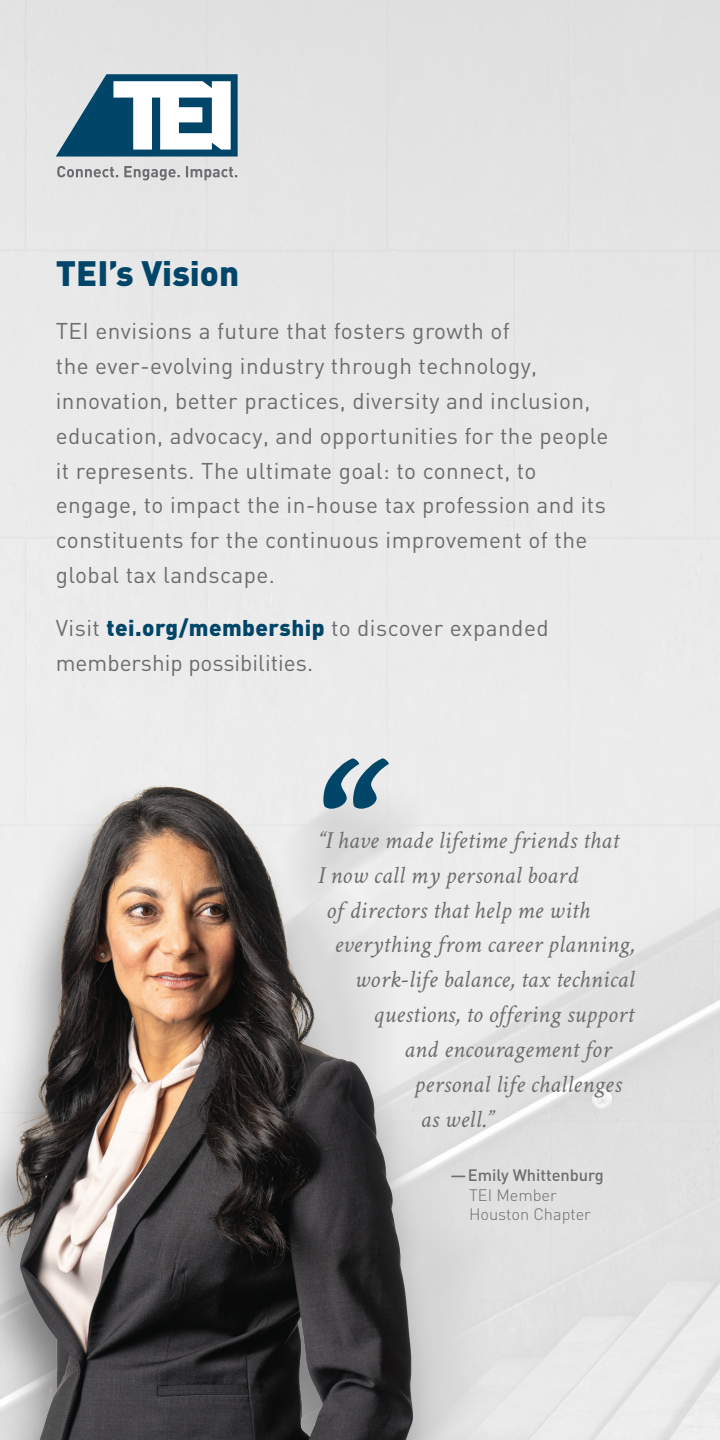
<style>
.page{position:relative;width:720px;height:1440px;background:#e8e8e8}
.page>*{position:absolute;margin:0;border:0;box-sizing:border-box;transform-origin:0 0}
.t1{font:900 34.8px "DIN";color:#014569}
.t2{font:italic 24.6px "Crimson Text";letter-spacing:.01em;color:#6c6d70}
.t3{font:22.6px/34.8px "DIN";letter-spacing:.02em;color:#6c6d70}
.t4{font:22.6px/34.8px "DIN";color:#6c6d70}
.t5{font:300 16.4px/19.6px "DIN";color:#6c6d70}
.t6{font:500 16.4px "DIN";color:#6c6d70}
.s1{font-weight:900;color:#014569}
</style>
<div class="page">
<svg style="left:56px;top:74px;width:182px;height:83px;background:#81a2b3"></svg>
<svg style="left:57px;top:166px;width:180px;height:14px"></svg>
<div style="left:0;top:781px;width:441px;height:659px;background:#231f20;opacity:.5"></div>
<img style="left:0;top:781px;width:428px;height:659px">
<svg style="left:323px;top:758px;width:66px;height:51px"></svg>
<h1 class="t1" style="left:56px;top:250px;width:185px">TEI’s Vision</h1>
<p class="t3" style="left:56px;top:313px;width:554px">TEI envisions a future that fosters growth of<br>the ever-evolving industry through technology, innovation, better practices, diversity and inclusion, education, advocacy, and opportunities for the people it represents. The ultimate goal: to connect, to engage, to impact the in-house tax profession and its constituents for the continuous improvement of the global tax landscape.</p>
<p class="t4" style="left:56px;top:610px;width:494px">Visit <span class="s1">tei.org/membership</span> to discover expanded membership possibilities.</p>
<p class="t2" style="left:318px;top:826px;width:302px">“I have made lifetime friends that</p>
<p class="t2" style="left:318px;top:861px;width:262px">I now call my personal board</p>
<p class="t2" style="left:326px;top:896px;width:265px">of directors that help me with</p>
<p class="t2" style="left:334px;top:931px;width:302px">everything from career planning,</p>
<p class="t2" style="left:355px;top:966px;width:281px">work-life balance, tax technical</p>
<p class="t2" style="left:373px;top:1000px;width:262px">questions, to offering support</p>
<p class="t2" style="left:404px;top:1035px;width:208px">and encouragement for</p>
<p class="t2" style="left:414px;top:1070px;width:209px">personal life challenges</p>
<p class="t2" style="left:420px;top:1105px;width:74px">as well.”</p>
<p class="t6" style="left:451px;top:1165px;width:155px">—Emily Whittenburg</p>
<p class="t5" style="left:469px;top:1185px;width:123px">TEI Member<br>Houston Chapter</p>
</div>
